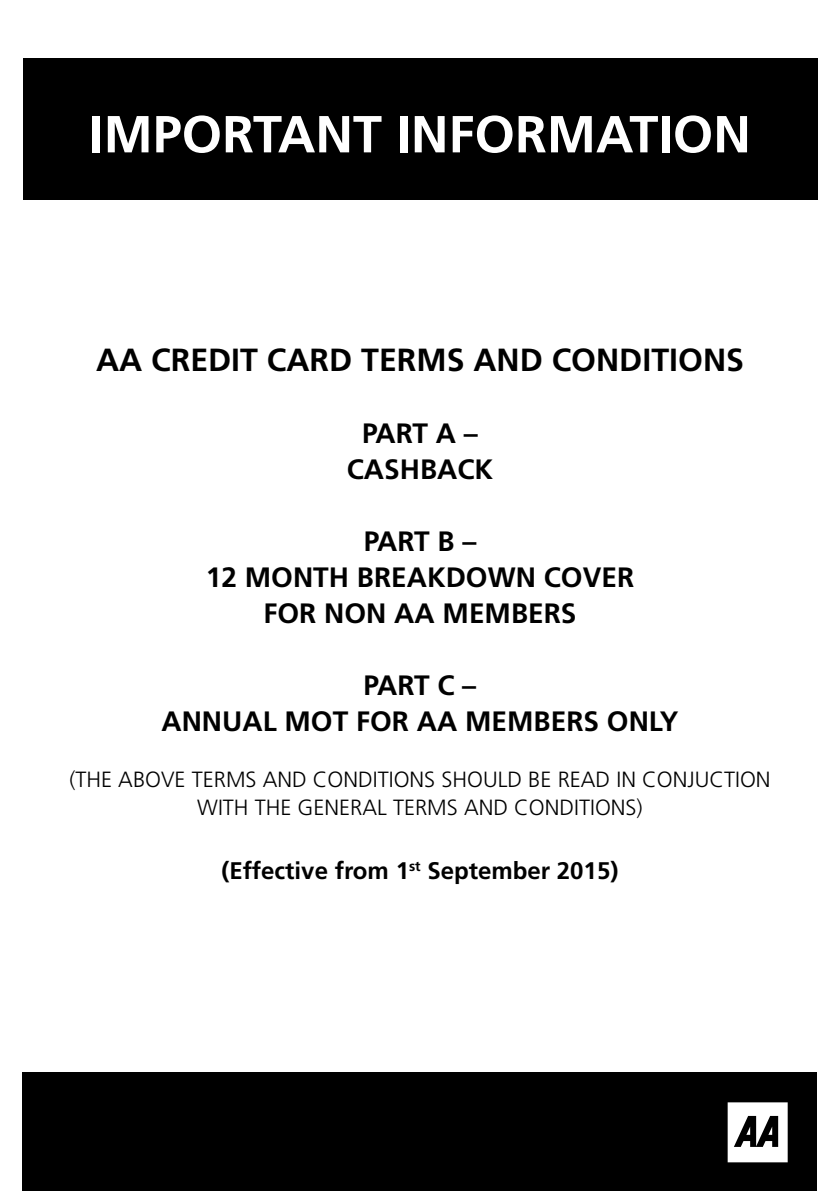
<style>
.page{position:relative;width:840px;height:1191px;background:#fff}
.page>*{position:absolute;margin:0;border:0;box-sizing:border-box;transform-origin:0 0}
.t1{font:700 52px "Frutiger";color:#fff}
.t2{font:700 32px "Frutiger";color:#000}
.t3{font:700 28px/36px "Frutiger";color:#000;text-align:center}
.t4{font:700 24px "Frutiger";color:#000}
.t5{font:300 22px/28px "Frutiger";color:#000;text-align:center}
</style>
<div class="page">
<div style="left:23px;top:1072px;width:793px;height:119px;background:#000"></div>
<div style="left:23px;top:58px;width:793px;height:142px;background:#000"></div>
<svg style="left:727px;top:1102px;width:60px;height:60px"></svg>
<h1 class="t1" style="left:89px;top:104px;width:663px">IMPORTANT INFORMATION</h1>
<p class="t2" style="left:96px;top:341px;width:649px">AA CREDIT CARD TERMS AND CONDITIONS</p>
<p class="t3" style="left:346px;top:415px;width:148px">PART A –<br>CASHBACK</p>
<p class="t3" style="left:206px;top:523px;width:429px">PART B –<br>12 MONTH BREAKDOWN COVER<br>FOR NON AA MEMBERS</p>
<p class="t3" style="left:161px;top:667px;width:518px">PART C –<br>ANNUAL MOT FOR AA MEMBERS ONLY</p>
<p class="t5" style="left:69px;top:765px;width:702px">(THE ABOVE TERMS AND CONDITIONS SHOULD BE READ IN CONJUCTION<br>WITH THE GENERAL TERMS AND CONDITIONS)</p>
<p class="t4" style="left:221px;top:856px;width:398px">(Effective from 1<sup>st</sup> September 2015)</p>
</div>
